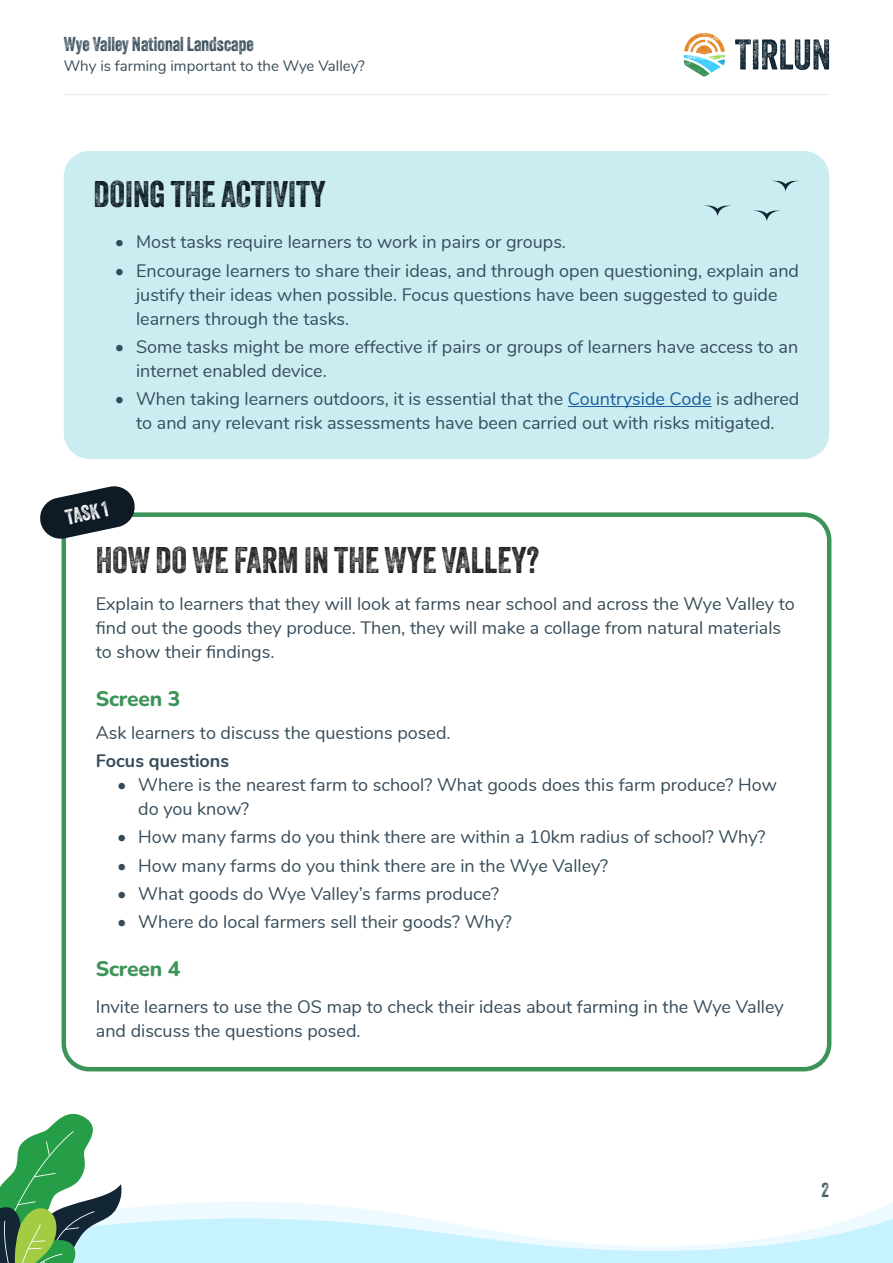
<style>
.page{position:relative;width:893px;height:1263px;background:#fff}
.page>*{position:absolute;margin:0;border:0;box-sizing:border-box;transform-origin:0 0}
.Page_sub_heading{font:36px "Veneer Two";color:#231f20}
.Page_sub_heading-2{font:36px "Veneer Two";color:#0e1a25}
.Page_section_heading{font:800 21px "Nunito";letter-spacing:-.01em;color:#3d9459}
.Key_activity_heading{font:21px "Veneer Two";color:#fff}
.t1{font:19.5px "Veneer Two";color:#374c5a}
.Body_text{font:18px/24px "Nunito";color:#374c5a}
.Body_text_-_bullet_list{font:18px/24px "Nunito";color:#374c5a}
.Body_text-2{font:700 18px "Nunito";color:#374c5a}
.t2{font:15px "Nunito";color:#374c5a}
.s1{color:#175d9e}
</style>
<div class="page">
<svg style="left:735px;top:39px;width:94px;height:31px"></svg>
<svg style="left:684px;top:33px;width:41px;height:44px"></svg>
<hr style="left:64px;top:94px;width:765px;height:1px;background:#e6e7e9">
<div style="left:64px;top:151px;width:765px;height:308px;background:#cbedf1;border-radius:26px"></div>
<hr style="left:568px;top:406px;width:144px;height:1px;background:#175d9e">
<div style="left:62px;top:512px;width:769px;height:559px;border:4px solid #3d9459;border-radius:26px"></div>
<svg style="left:772px;top:180px;width:27px;height:12px"></svg>
<svg style="left:753px;top:210px;width:28px;height:12px"></svg>
<svg style="left:704px;top:205px;width:27px;height:12px"></svg>
<svg style="left:0;top:1113px;width:893px;height:150px"></svg>
<svg style="left:40px;top:486px;width:97px;height:55px"></svg>
<p class="t1" style="left:64px;top:32px;width:191px">Wye Valley National Landscape</p>
<p class="t2" style="left:64px;top:54px;width:302px">Why is farming important to the Wye Valley?</p>
<p class="Page_sub_heading-2" style="left:94px;top:173px;width:234px">DOING THE ACTIVITY</p>
<p class="Body_text" style="left:115px;top:229px;width:453px">• Most tasks require learners to work in pairs or groups.</p>
<p class="Body_text" style="left:136px;top:257px;width:664px;text-indent:-21px">• Encourage learners to share their ideas, and through open questioning, explain and justify their ideas when possible. Focus questions have been suggested to guide learners through the tasks.</p>
<p class="Body_text" style="left:136px;top:334px;width:664px;text-indent:-21px">• Some tasks might be more effective if pairs or groups of learners have access to an internet enabled device.</p>
<p class="Body_text" style="left:115px;top:386px;width:686px;text-align:center">• When taking learners outdoors, it is essential that the <span class="s1">Countryside Code</span> is adhered to and any relevant risk assessments have been carried out with risks mitigated.</p>
<p class="Key_activity_heading" style="left:63px;top:505px;width:44px;rotate:-12deg">TASK 1</p>
<p class="Page_sub_heading" style="left:96px;top:539px;width:445px">HOW DO WE FARM IN THE WYE VALLEY?</p>
<p class="Body_text" style="left:96px;top:591px;width:701px">Explain to learners that they will look at farms near school and across the Wye Valley to find out the goods they produce. Then, they will make a collage from natural materials to show their findings.</p>
<p class="Page_section_heading" style="left:96px;top:684px;width:86px">Screen 3</p>
<p class="Body_text" style="left:96px;top:720px;width:356px">Ask learners to discuss the questions posed.</p>
<p class="Body_text-2" style="left:96px;top:747px;width:135px">Focus questions</p>
<p class="Body_text" style="left:138px;top:772px;width:640px;text-indent:-21px">• Where is the nearest farm to school? What goods does this farm produce? How do you know?</p>
<p class="Body_text" style="left:117px;top:824px;width:650px">• How many farms do you think there are within a 10km radius of school? Why?</p>
<p class="Body_text" style="left:117px;top:852px;width:492px">• How many farms do you think there are in the Wye Valley?</p>
<p class="Body_text" style="left:117px;top:881px;width:383px">• What goods do Wye Valley’s farms produce?</p>
<p class="Body_text" style="left:117px;top:909px;width:396px">• Where do local farmers sell their goods? Why?</p>
<p class="Page_section_heading" style="left:96px;top:954px;width:86px">Screen 4</p>
<p class="Body_text_-_bullet_list" style="left:96px;top:994px;width:689px">Invite learners to use the OS map to check their ideas about farming in the Wye Valley and discuss the questions posed.</p>
<p class="t1" style="left:821px;top:1178px;width:9px">2</p>
</div>
